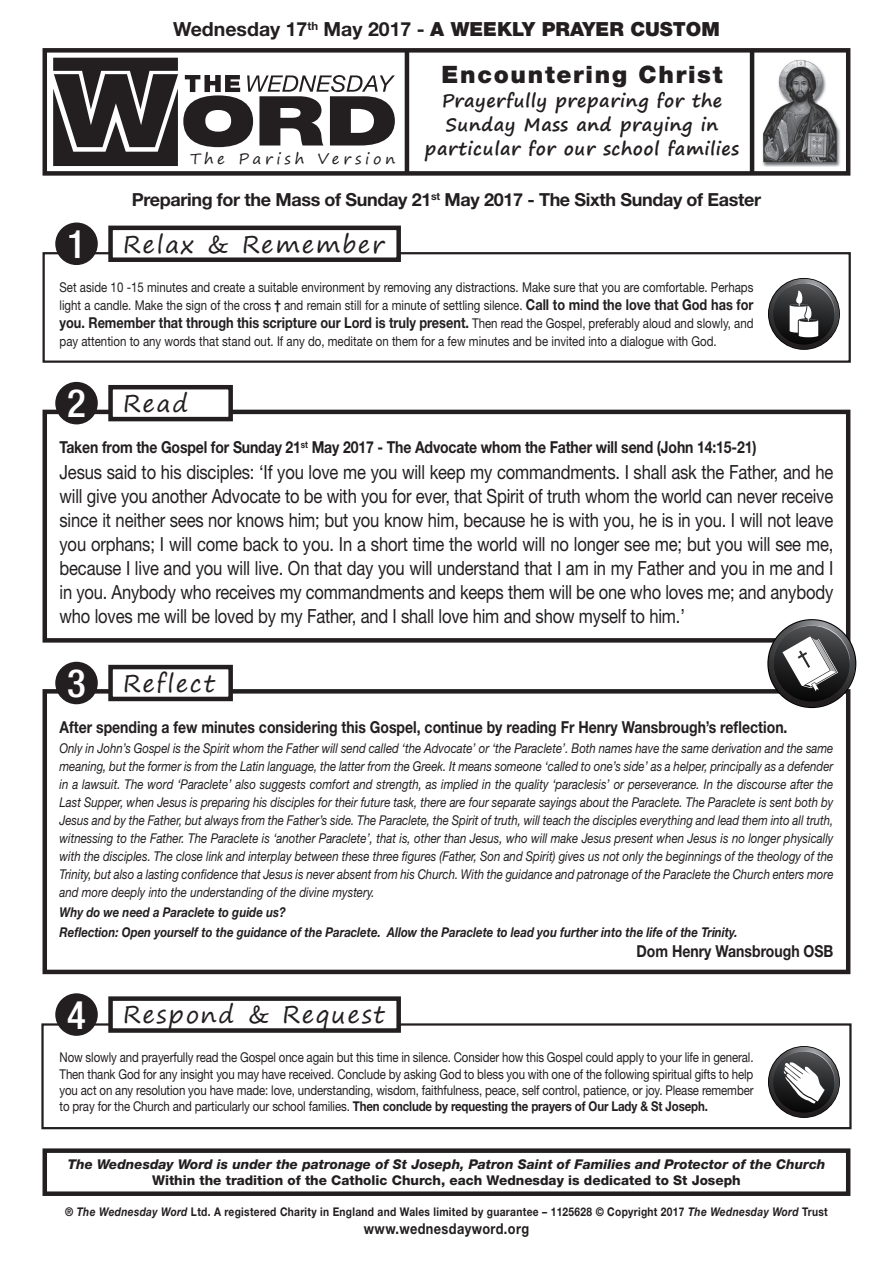
<style>
.page{position:relative;width:893px;height:1263px;background:#fff}
.page>*{position:absolute;margin:0;border:0;box-sizing:border-box;transform-origin:0 0}
.t1{font:24px "Segoe Print";letter-spacing:.07em;color:#231f20}
.t2{font:900 24px "Helvetica Neue LT Std";letter-spacing:.07em;color:#231f20}
.t3{font:19.5px/24px "Helvetica Neue LT Std";letter-spacing:-.01em;color:#231f20;text-align:justify;scale:.85 1}
.t4{font:700 19.5px "Helvetica Neue LT Std";color:#231f20}
.t5{font:700 18px/24px "Segoe Print";letter-spacing:.03em;color:#231f20;text-align:center}
.t6{font:700 18px "Helvetica Neue LT Std";letter-spacing:-.02em;color:#231f20}
.t7{font:700 16.5px "Helvetica Neue LT Std";color:#231f20;scale:.85 1}
.t8{font:700 15px "Helvetica Neue LT Std";color:#231f20;scale:.85 1}
.t9{font:700 15px "Helvetica Neue LT Std";letter-spacing:.03em;color:#231f20;scale:.85 1}
.t10{font:15px "Segoe Print";letter-spacing:.25em;color:#231f20}
.t11{font:italic 13.5px/18px "Helvetica Neue LT Std";color:#231f20;text-align:justify;scale:.85 1}
.t12{font:13.5px/16.2px "Helvetica Neue LT Std";color:#231f20;text-align:justify;scale:.85 1}
.t13{font:italic 700 13.5px/20.1px "Helvetica Neue LT Std";color:#231f20;scale:.85 1}
.t14{font:italic 800 13.5px "Helvetica Neue LT Std";color:#231f20}
.t15{font:800 13.5px "Helvetica Neue LT Std";color:#231f20}
.t16{font:700 12px "Helvetica Neue LT Std";letter-spacing:.03em;color:#231f20;scale:.85 1}
.s1{font-weight:900}
.s2{font-family:"Helvetica Neue LT Std";font-weight:500;font-stretch:condensed;font-size:39px;color:#fff}
.s3{font-weight:700}
.s4{font-weight:700;font-size:15px}
.s5{font-weight:400;font-size:13.5px}
.s6{font-style:italic}
</style>
<div class="page">
<div style="left:43px;top:1148px;width:807px;height:48px;border:4px solid #231f20"></div>
<div style="left:41px;top:1023px;width:811px;height:106px;border:2px solid #231f20"></div>
<div style="left:111px;top:999px;width:288px;height:31px;background:#fff"></div>
<div style="left:108px;top:996px;width:293px;height:37px;border:4px solid #231f20"></div>
<div style="left:55px;top:993px;width:43px;height:43px;background:#231f20;border-radius:50%"></div>
<div style="left:43px;top:689px;width:807px;height:285px;border:4px solid #231f20"></div>
<div style="left:111px;top:667px;width:120px;height:32px;background:#fff"></div>
<div style="left:108px;top:665px;width:125px;height:36px;border:4px solid #231f20"></div>
<div style="left:55px;top:662px;width:43px;height:42px;background:#231f20;border-radius:50%"></div>
<div style="left:43px;top:410px;width:807px;height:233px;border:4px solid #231f20"></div>
<div style="left:111px;top:387px;width:120px;height:32px;background:#fff"></div>
<div style="left:108px;top:385px;width:125px;height:36px;border:4px solid #231f20"></div>
<div style="left:55px;top:382px;width:43px;height:42px;background:#231f20;border-radius:50%"></div>
<div style="left:43px;top:252px;width:808px;height:111px;border:2px solid #231f20"></div>
<div style="left:111px;top:228px;width:288px;height:32px;background:#fff"></div>
<div style="left:108px;top:226px;width:293px;height:36px;border:4px solid #231f20"></div>
<div style="left:55px;top:222px;width:43px;height:43px;background:#231f20;border-radius:50%"></div>
<img style="left:762px;top:59px;width:78px;height:108px">
<div style="left:43px;top:48px;width:807px;height:128px;border:4px solid #231f20"></div>
<hr style="left:405px;top:50px;width:4px;height:124px;background:#231f20">
<hr style="left:750px;top:50px;width:4px;height:124px;background:#231f20">
<svg style="left:53px;top:58px;width:342px;height:108px"></svg>
<svg style="left:769px;top:279px;width:70px;height:70px"></svg>
<svg style="left:773px;top:283px;width:66px;height:66px"></svg>
<svg style="left:769px;top:1047px;width:70px;height:70px"></svg>
<svg style="left:773px;top:1051px;width:66px;height:66px"></svg>
<svg style="left:768px;top:620px;width:87px;height:87px"></svg>
<svg style="left:773px;top:625px;width:82px;height:82px"></svg>
<h2 class="t4" style="left:173px;top:17px;width:548px">Wednesday 17<sup>th</sup> May 2017 - <span class="s1">A WEEKLY PRAYER CUSTOM</span></h2>
<h1 class="t2" style="left:442px;top:60px;width:282px">Encountering Christ</h1>
<h3 class="t5" style="left:425px;top:88px;width:316px">Prayerfully preparing for the<br>Sunday Mass and praying in particular for our school families</h3>
<p class="t10" style="left:190px;top:145px;width:207px">The Parish Version</p>
<h3 class="t6" style="left:132px;top:188px;width:631px">Preparing for the Mass of Sunday 21<sup>st</sup> May 2017 - The Sixth Sunday of Easter</h3>
<h1 class="t1" style="left:67px;top:223px;width:319px"><span class="s2">1</span> Relax &amp; Remember</h1>
<p class="t12" style="left:60px;top:278px;width:818px;line-height:18px">Set aside 10 -15 minutes and create a suitable environment by removing any distractions. Make sure that you are comfortable. Perhaps light a candle. Make the sign of the cross <span class="s3">†</span> and remain still for a minute of settling silence. <span class="s4">Call to mind the love that God has for</span></p>
<p class="t8" style="left:60px;top:313px;width:818px">you. Remember that through this scripture our Lord is truly present. <span class="s5">Then read the Gospel, preferably aloud and slowly, and</span></p>
<p class="t12" style="left:60px;top:333px;width:775px">pay attention to any words that stand out. If any do, meditate on them for a few minutes and be invited into a dialogue with God.</p>
<h1 class="t1" style="left:67px;top:382px;width:123px"><span class="s2">2</span> Read</h1>
<p class="t7" style="left:60px;top:437px;width:821px">Taken from the Gospel for Sunday 21<sup>st</sup> May 2017 - The Advocate whom the Father will send (John 14:15-21)</p>
<p class="t3" style="left:60px;top:460px;width:912px">Jesus said to his disciples: ‘If you love me you will keep my commandments. I shall ask the Father, and he will give you another Advocate to be with you for ever, that Spirit of truth whom the world can never receive since it neither sees nor knows him; but you know him, because he is with you, he is in you. I will not leave you orphans; I will come back to you. In a short time the world will no longer see me; but you will see me, because I live and you will live. On that day you will understand that I am in my Father and you in me and I in you. Anybody who receives my commandments and keeps them will be one who loves me; and anybody who loves me will be loved by my Father, and I shall love him and show myself to him.’</p>
<h1 class="t1" style="left:67px;top:662px;width:149px"><span class="s2">3</span> Reflect</h1>
<p class="t7" style="left:60px;top:716px;width:858px">After spending a few minutes considering this Gospel, continue by reading Fr Henry Wansbrough’s reflection.</p>
<p class="t11" style="left:60px;top:739px;width:912px">Only in John’s Gospel is the Spirit whom the Father will send called ‘the Advocate’ or ‘the Paraclete’. Both names have the same derivation and the same meaning, but the former is from the Latin language, the latter from the Greek. It means someone ‘called to one’s side’ as a helper, principally as a defender in a lawsuit. The word ‘Paraclete’ also suggests comfort and strength, as implied in the quality ‘paraclesis’ or perseverance. In the discourse after the Last Supper, when Jesus is preparing his disciples for their future task, there are four separate sayings about the Paraclete. The Paraclete is sent both by Jesus and by the Father, but always from the Father’s side. The Paraclete, the Spirit of truth, will teach the disciples everything and lead them into all truth, witnessing to the Father. The Paraclete is ‘another Paraclete’, that is, other than Jesus, who will make Jesus present when Jesus is no longer physically with the disciples. The close link and interplay between these three figures (Father, Son and Spirit) gives us not only the beginnings of the theology of the Trinity, but also a lasting confidence that Jesus is never absent from his Church. With the guidance and patronage of the Paraclete the Church enters more and more deeply into the understanding of the divine mystery.</p>
<p class="t13" style="left:60px;top:901px;width:799px">Why do we need a Paraclete to guide us?<br>Reflection: Open yourself to the guidance of the Paraclete. Allow the Paraclete to lead you further into the life of the Trinity.</p>
<p class="t7" style="left:636px;top:941px;width:233px">Dom Henry Wansbrough OSB</p>
<h1 class="t1" style="left:67px;top:993px;width:319px"><span class="s2">4</span> Respond &amp; Request</h1>
<p class="t12" style="left:60px;top:1049px;width:818px">Now slowly and prayerfully read the Gospel once again but this time in silence. Consider how this Gospel could apply to your life in general.<br>Then thank God for any insight you may have received. Conclude by asking God to bless you with one of the following spiritual gifts to help you act on any resolution you have made: love, understanding, wisdom, faithfulness, peace, self control, patience, or joy. Please remember to pray for the Church and particularly our school families. <span class="s3">Then conclude by requesting the prayers of Our Lady &amp; St Joseph.</span></p>
<p class="t14" style="left:68px;top:1156px;width:759px">The Wednesday Word is under the patronage of St Joseph, Patron Saint of Families and Protector of the Church</p>
<p class="t15" style="left:152px;top:1172px;width:590px">Within the tradition of the Catholic Church, each Wednesday is dedicated to St Joseph</p>
<p class="t16" style="left:65px;top:1205px;width:899px">® <span class="s6">The Wednesday Word</span> Ltd. A registered Charity in England and Wales limited by guarantee – 1125628 © Copyright 2017 <span class="s6">The Wednesday Word</span> Trust</p>
<p class="t9" style="left:364px;top:1220px;width:196px">www.wednesdayword.org</p>
</div>
